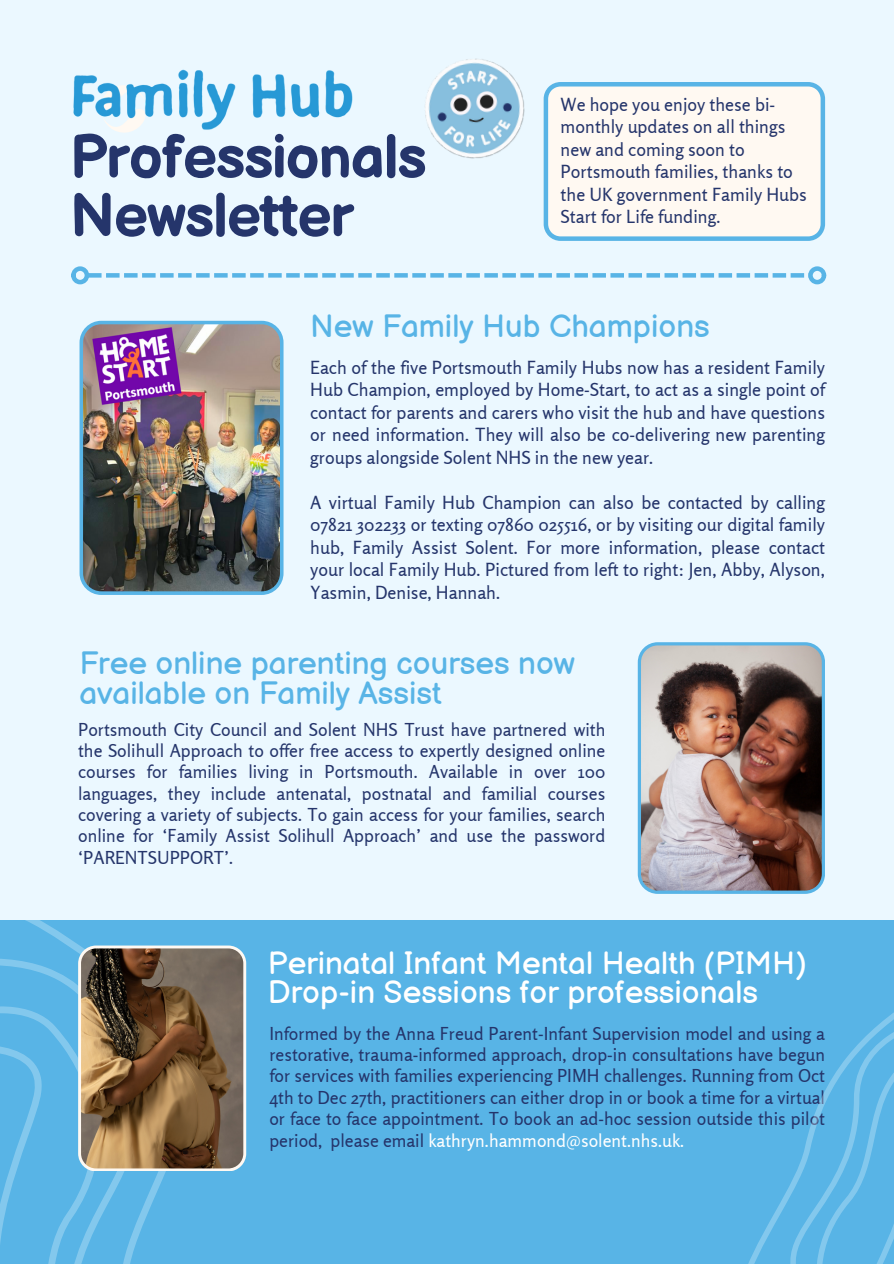
<style>
.page{position:relative;width:894px;height:1264px;background:#fff}
.page>*{position:absolute;margin:0;border:0;box-sizing:border-box;transform-origin:0 0}
.t1{font:700 60.15px/58.7px "Balsamiq Sans";letter-spacing:-.025em;color:#25356b}
.t2{font:31.5px/29.2px "Balsamiq Sans";color:#58b4e6}
.t3{font:31.5px/29.2px "Balsamiq Sans";color:#fff}
.t4{font:18px/22.5px "Rosario";color:#25356b;text-align:justify}
.t5{font:17.85px/21.3px "Rosario";color:#25356b;text-align:justify}
.s1{color:#fff}
</style>
<div class="page">
<div style="left:0;top:0;width:893px;height:1263px;background:#ebf8ff"></div>
<svg style="left:89px;top:273px;width:716px;height:4px"></svg>
<div style="left:71px;top:266px;width:18px;height:18px;border:4px solid #58b4e6;border-radius:50%"></div>
<div style="left:808px;top:266px;width:18px;height:18px;border:4px solid #58b4e6;border-radius:50%"></div>
<svg style="left:543px;top:82px;width:281px;height:159px;background:#f2f3f1"></svg>
<img style="left:73px;top:69px;width:279px;height:64px">
<img style="left:425px;top:58px;width:123px;height:124px">
<div style="left:0;top:920px;width:893px;height:343px;background:#58b4e6"></div>
<img style="left:79px;top:321px;width:204px;height:274px">
<svg style="left:0;top:945px;width:246px;height:318px"></svg>
<svg style="left:749px;top:1013px;width:144px;height:250px"></svg>
<img style="left:637px;top:642px;width:187px;height:251px">
<p class="t1" style="left:70px;top:130px;width:358px">Professionals<br>Newsletter</p>
<p class="t4" style="left:560px;top:93px;width:248px;text-align:left">We hope you enjoy these bi&shy;monthly updates on all things new and coming soon to<br>Portsmouth families, thanks to the UK government Family Hubs<br>Start for Life funding.</p>
<p class="t2" style="left:310px;top:313px;width:401px">New Family Hub Champions</p>
<p class="t4" style="left:310px;top:356px;width:516px">Each of the five Portsmouth Family Hubs now has a resident Family Hub Champion, employed by Home-Start, to act as a single point of contact for parents and carers who visit the hub and have questions or need information. They will also be co-delivering new parenting groups alongside Solent NHS in the new year.</p>
<p class="t4" style="left:310px;top:491px;width:516px">A virtual Family Hub Champion can also be contacted by calling 07821 302233 or texting 07860 025516, or by visiting our digital family hub, Family Assist Solent. For more information, please contact your local Family Hub. Pictured from left to right: Jen, Abby, Alyson, Yasmin, Denise, Hannah.</p>
<p class="t2" style="left:79px;top:650px;width:497px">Free online parenting courses now available on Family Assist</p>
<p class="t5" style="left:78px;top:718px;width:528px">Portsmouth City Council and Solent NHS Trust have partnered with the Solihull Approach to offer free access to expertly designed online courses for families living in Portsmouth. Available in over 100 languages, they include antenatal, postnatal and familial courses covering a variety of subjects. To gain access for your families, search online for ‘Family Assist Solihull Approach’ and use the password ‘PARENTSUPPORT’.</p>
<p class="t3" style="left:268px;top:950px;width:540px">Perinatal Infant Mental Health (PIMH)<br>Drop-in Sessions for professionals</p>
<p class="t5" style="left:269px;top:1022px;width:557px">Informed by the Anna Freud Parent-Infant Supervision model and using a restorative, trauma-informed approach, drop-in consultations have begun for services with families experiencing PIMH challenges. Running from Oct 4th to Dec 27th, practitioners can either drop in or book a time for a virtual or face to face appointment. To book an ad-hoc session outside this pilot period, please email <span class="s1">kathryn.hammond@solent.nhs.uk.</span></p>
</div>
